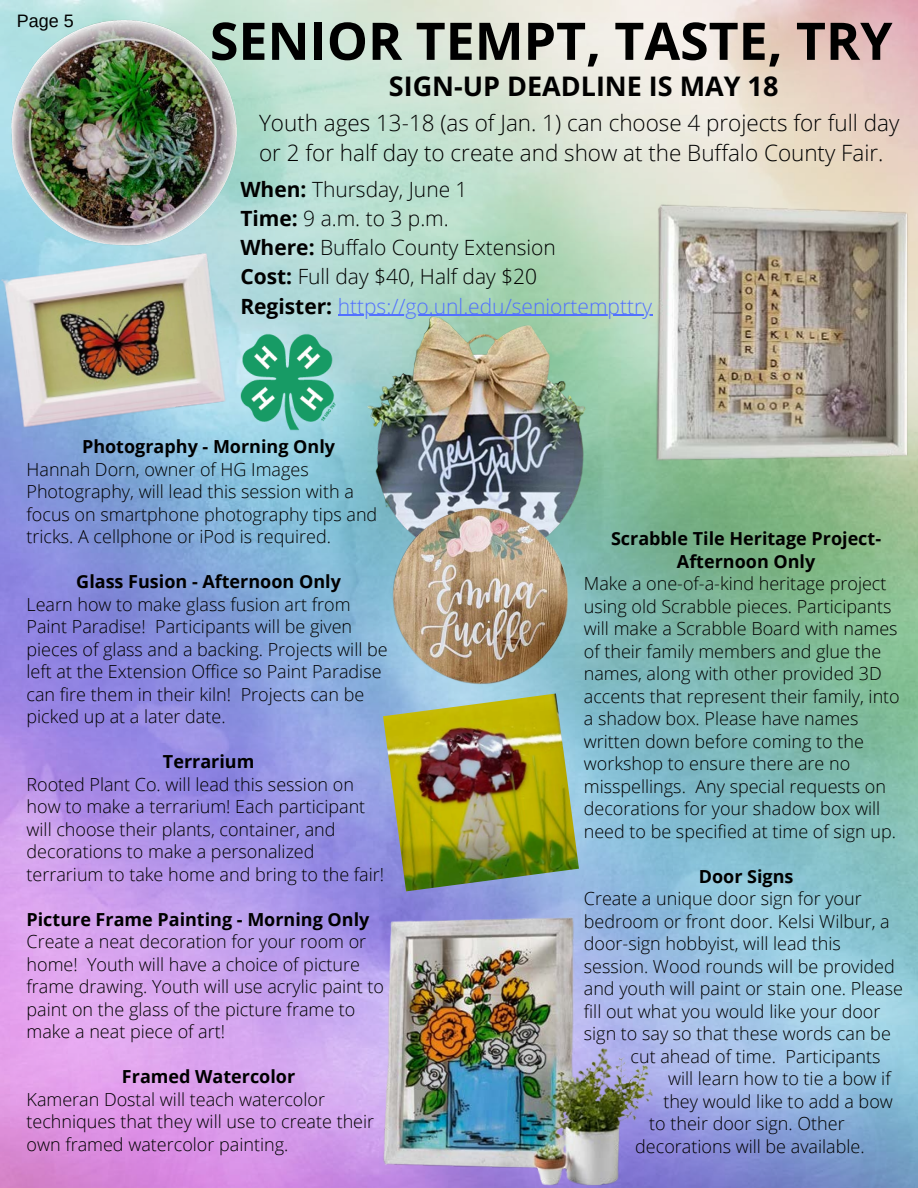
<style>
.page{position:relative;width:918px;height:1188px;background:#fff}
.page>*{position:absolute;margin:0;border:0;box-sizing:border-box;transform-origin:0 0}
.t1{font:700 51.9px "Open Sans";color:#000}
.t2{font:700 27px "Open Sans";color:#000}
.t3{font:300 22.5px/30.3px "Open Sans";color:#000}
.t4{font:300 21px/29.2px "Open Sans";color:#000}
.t5{font:300 18px/22.5px "Open Sans";color:#000}
.t6{font:700 18px/22.5px "Open Sans";color:#000;text-align:center}
.t7{font:18px "Arimo";color:#000}
.s1{font-weight:700}
.s2{color:#5271ff}
</style>
<div class="page">
<img style="left:0;top:0;width:918px;height:1188px">
<img style="left:0;top:0;width:275px;height:275px">
<img style="left:624px;top:124px;width:294px;height:439px">
<img style="left:363px;top:316px;width:249px;height:248px">
<img style="left:386px;top:468px;width:189px;height:226px">
<img style="left:383px;top:694px;width:196px;height:192px">
<img style="left:0;top:244px;width:241px;height:197px">
<img style="left:366px;top:886px;width:296px;height:302px">
<hr style="left:338px;top:315px;width:314px;height:1px;background:#5271ff">
<img style="left:233px;top:331px;width:102px;height:102px">
<p class="t7" style="left:17px;top:11px;width:59px">Page 5</p>
<h1 class="t1" style="left:210px;top:4px;width:684px">SENIOR TEMPT, TASTE, TRY</h1>
<h2 class="t2" style="left:389px;top:68px;width:391px">SIGN-UP DEADLINE IS MAY 18</h2>
<p class="t3" style="left:259px;top:107px;width:642px">Youth ages 13-18 (as of Jan. 1) can choose 4 projects for full day or 2 for half day to create and show at the Buffalo County Fair.</p>
<p class="t4" style="left:240px;top:174px;width:413px"><span class="s1">When:</span> Thursday, June 1<br><span class="s1">Time:</span> 9 a.m. to 3 p.m.<br><span class="s1">Where:</span> Buffalo County Extension<br><span class="s1">Cost:</span> Full day $40, Half day $20<br><span class="s1">Register:</span> <span class="s2">https://go.unl.edu/seniortempttry</span></p>
<p class="t6" style="left:82px;top:435px;width:255px">Photography - Morning Only</p>
<p class="t5" style="left:27px;top:458px;width:352px">Hannah Dorn, owner of HG Images Photography, will lead this session with a focus on smartphone photography tips and tricks. A cellphone or iPod is required.</p>
<p class="t6" style="left:76px;top:570px;width:266px">Glass Fusion - Afternoon Only</p>
<p class="t5" style="left:27px;top:593px;width:363px">Learn how to make glass fusion art from Paint Paradise! Participants will be given pieces of glass and a backing. Projects will be left at the Extension Office so Paint Paradise can fire them in their kiln! Projects can be picked up at a later date.</p>
<p class="t6" style="left:163px;top:750px;width:93px">Terrarium</p>
<p class="t5" style="left:27px;top:773px;width:359px">Rooted Plant Co. will lead this session on how to make a terrarium! Each participant will choose their plants, container, and decorations to make a personalized terrarium to take home and bring to the fair!</p>
<p class="t6" style="left:27px;top:908px;width:344px">Picture Frame Painting - Morning Only</p>
<p class="t5" style="left:27px;top:930px;width:359px">Create a neat decoration for your room or home! Youth will have a choice of picture frame drawing. Youth will use acrylic paint to paint on the glass of the picture frame to make a neat piece of art!</p>
<p class="t6" style="left:122px;top:1065px;width:175px">Framed Watercolor</p>
<p class="t5" style="left:27px;top:1088px;width:349px">Kameran Dostal will teach watercolor techniques that they will use to create their own framed watercolor painting.</p>
<p class="t6" style="left:611px;top:527px;width:272px">Scrabble Tile Heritage Project-<br>Afternoon Only</p>
<p class="t5" style="left:584px;top:572px;width:317px">Make a one-of-a-kind heritage project using old Scrabble pieces. Participants will make a Scrabble Board with names of their family members and glue the names, along with other provided 3D accents that represent their family, into a shadow box. Please have names written down before coming to the workshop to ensure there are no misspellings. Any special requests on decorations for your shadow box will need to be specified at time of sign up.</p>
<p class="t6" style="left:699px;top:865px;width:96px">Door Signs</p>
<p class="t5" style="left:584px;top:887px;width:279px">Create a unique door sign for your</p>
<p class="t5" style="left:584px;top:910px;width:308px">bedroom or front door. Kelsi Wilbur, a</p>
<p class="t5" style="left:584px;top:932px;width:259px">door-sign hobbyist, will lead this</p>
<p class="t5" style="left:584px;top:955px;width:313px">session. Wood rounds will be provided</p>
<p class="t5" style="left:584px;top:977px;width:321px">and youth will paint or stain one. Please</p>
<p class="t5" style="left:584px;top:1000px;width:298px">fill out what you would like your door</p>
<p class="t5" style="left:584px;top:1022px;width:309px">sign to say so that these words can be</p>
<p class="t5" style="left:631px;top:1045px;width:251px">cut ahead of time. Participants</p>
<p class="t5" style="left:668px;top:1067px;width:224px">will learn how to tie a bow if</p>
<p class="t5" style="left:663px;top:1090px;width:231px">they would like to add a bow</p>
<p class="t5" style="left:649px;top:1112px;width:197px">to their door sign. Other</p>
<p class="t5" style="left:635px;top:1135px;width:231px">decorations will be available.</p>
</div>
